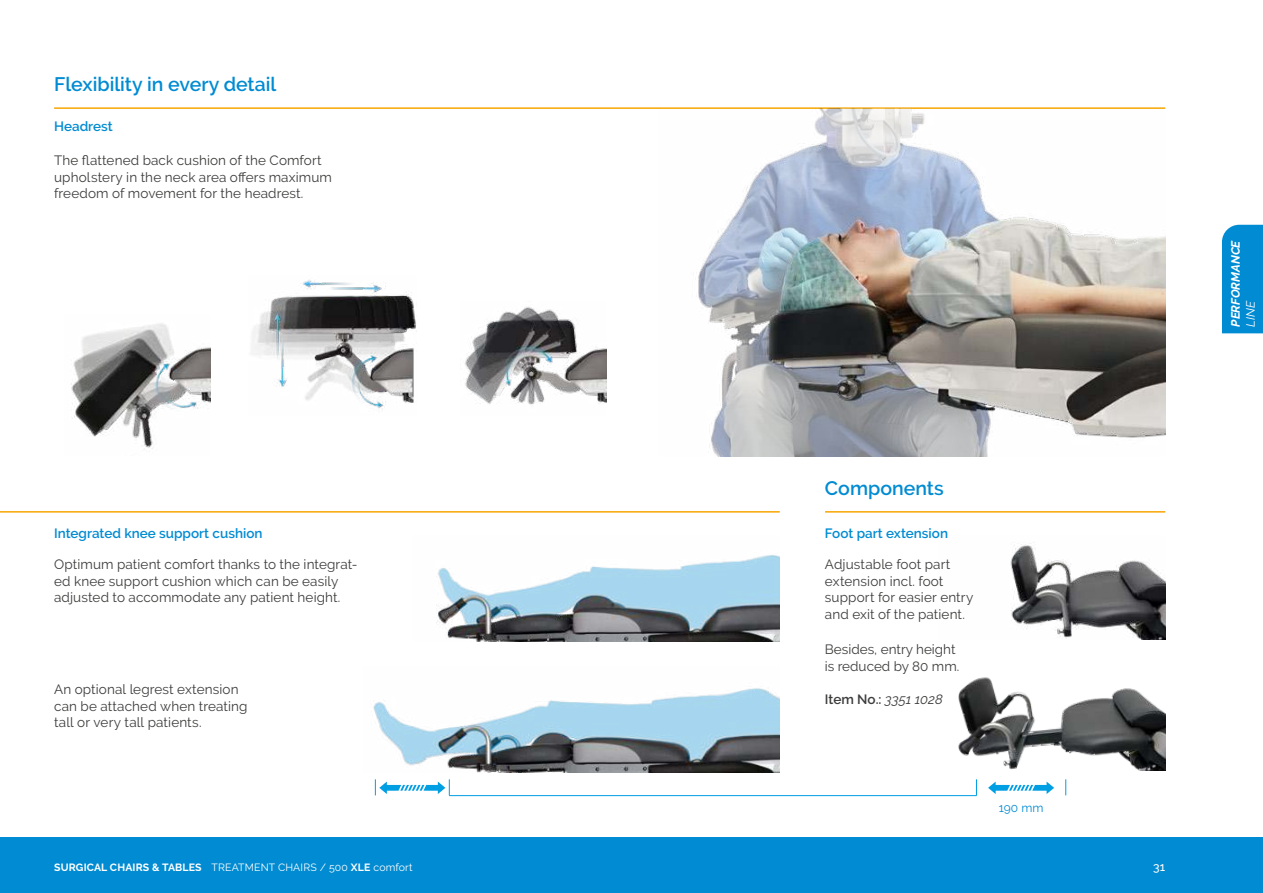
<style>
.page{position:relative;width:1263px;height:893px;background:#fff}
.page>*{position:absolute;margin:0;border:0;box-sizing:border-box;transform-origin:0 0}
.t1{font:600 19.5px "Raleway";color:#008bd2}
.t2{font:13.5px/16.5px "Raleway";letter-spacing:.01em;color:#3c3c3b}
.t3{font:600 13.5px "Raleway";color:#008bd2}
.t4{font:600 13.5px "Raleway";letter-spacing:-.005em;color:#3c3c3b}
.t5{font:italic 700 12px "Raleway";color:#fff}
.t6{font:12px "Raleway";color:#008bd2}
.t7{font:italic 12px "Raleway";color:#fff}
.t8{font:500 12px "Raleway";color:#fff}
.t9{font:10.5px "Raleway";letter-spacing:.015em;color:#fff}
.s1{font-weight:700}
.s2{font-weight:400;font-style:italic}
</style>
<div class="page">
<div style="left:0;top:838px;width:1263px;height:55px;background:#008bd2"></div>
<hr style="left:54px;top:107px;width:1111px;height:2px;background:#f7a600">
<hr style="left:0;top:511px;width:780px;height:2px;background:#f7a600">
<hr style="left:825px;top:511px;width:340px;height:2px;background:#f7a600">
<img style="left:436px;top:555px;width:344px;height:86px">
<img style="left:373px;top:688px;width:407px;height:84px">
<img style="left:1010px;top:543px;width:155px;height:97px">
<img style="left:958px;top:677px;width:207px;height:94px">
<img style="left:698px;top:109px;width:467px;height:348px">
<img style="left:71px;top:323px;width:140px;height:126px">
<img style="left:465px;top:306px;width:142px;height:99px">
<img style="left:252px;top:280px;width:165px;height:130px">
<hr style="left:449px;top:795px;width:528px;height:1px;background:#009ee3">
<svg style="left:375px;top:779px;width:75px;height:16px"></svg>
<svg style="left:976px;top:779px;width:1px;height:16px"></svg>
<svg style="left:1065px;top:779px;width:1px;height:16px"></svg>
<svg style="left:988px;top:782px;width:66px;height:12px"></svg>
<div style="left:1222px;top:224px;width:41px;height:110px;background:#008bd2"></div>
<h1 class="t1" style="left:54px;top:75px;width:224px">Flexibility in every detail</h1>
<p class="t3" style="left:54px;top:121px;width:60px">Headrest</p>
<p class="t2" style="left:54px;top:152px;width:279px">The flattened back cushion of the Comfort upholstery in the neck area offers maximum freedom of movement for the headrest.</p>
<p class="t3" style="left:54px;top:527px;width:210px">Integrated knee support cushion</p>
<p class="t2" style="left:54px;top:556px;width:305px">Optimum patient comfort thanks to the integrat&shy;ed knee support cushion which can be easily adjusted to accommodate any patient height.</p>
<p class="t2" style="left:54px;top:681px;width:195px">An optional legrest extension can be attached when treating tall or very tall patients.</p>
<p class="t9" style="left:54px;top:861px;width:360px"><span class="s1">SURGICAL CHAIRS &amp; TABLES</span> TREATMENT CHAIRS / 500 <span class="s1">XLE</span> comfort</p>
<h1 class="t1" style="left:825px;top:479px;width:120px">Components</h1>
<p class="t3" style="left:825px;top:527px;width:125px">Foot part extension</p>
<p class="t2" style="left:825px;top:556px;width:150px">Adjustable foot part extension incl. foot support for easier entry and exit of the patient.</p>
<p class="t2" style="left:825px;top:641px;width:136px">Besides, entry height is reduced by 80 mm.</p>
<p class="t4" style="left:825px;top:693px;width:119px">Item No.: <span class="s2">3351 1028</span></p>
<p class="t6" style="left:999px;top:801px;width:46px">190 mm</p>
<p class="t5" style="left:1230px;top:327px;width:88px;rotate:-90deg">PERFORMANCE</p>
<p class="t7" style="left:1246px;top:327px;width:27px;rotate:-90deg">LINE</p>
<p class="t8" style="left:1153px;top:863px;width:13px">31</p>
</div>
